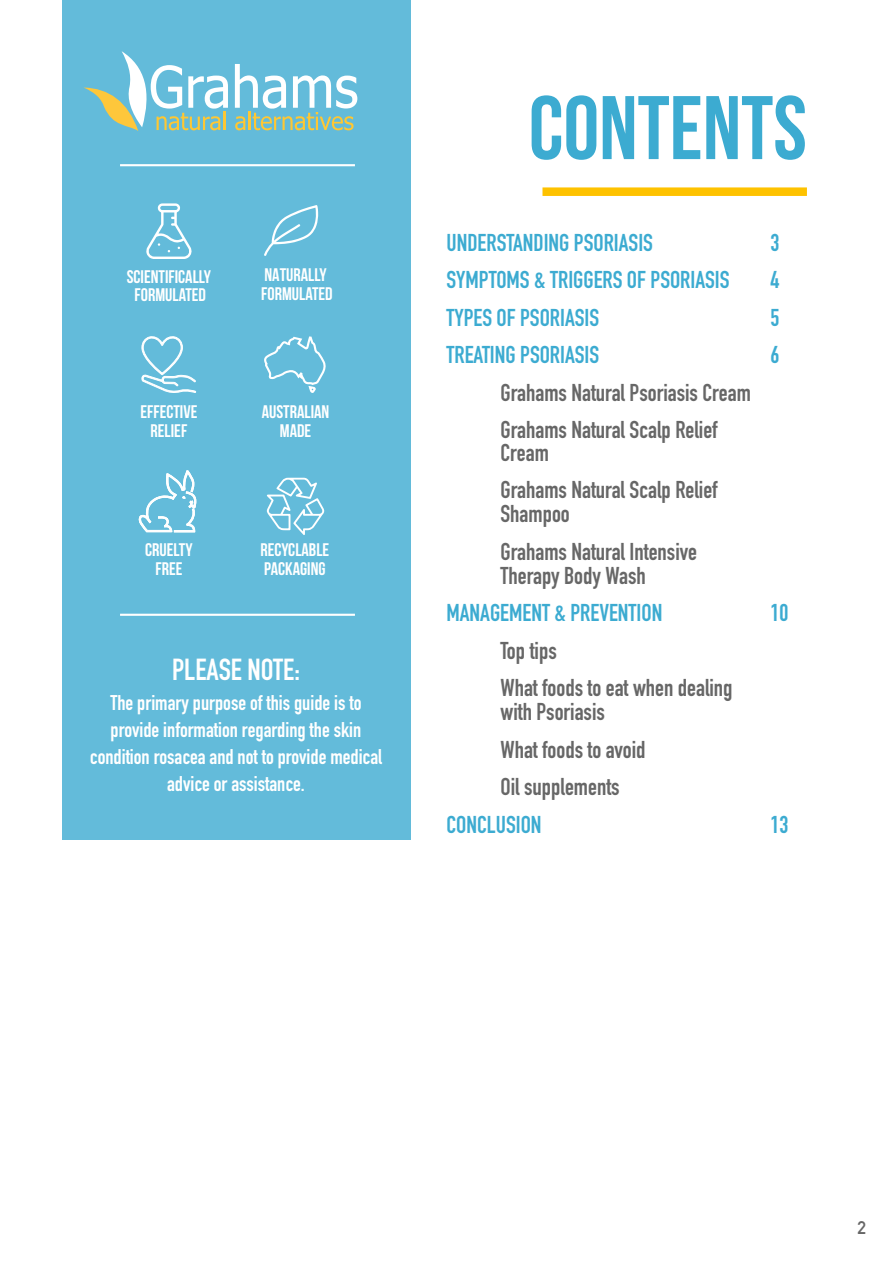
<style>
.page{position:relative;width:893px;height:1263px;background:#fff}
.page>*{position:absolute;margin:0;border:0;box-sizing:border-box;transform-origin:0 0}
.t1{font:700 90px "Bebas Neue";color:#3cabd1}
.t2{font:700 30px "DIN Condensed";color:#fff}
.t3{font:700 24px "DIN Condensed";color:#676767}
.t4{font:700 24px "DIN Condensed";color:#3cabd1}
.t5{font:700 21px/27px "DIN Condensed";color:#fff;text-align:center}
.t6{font:700 18.15px "Bebas Neue";color:#fff}
.t7{font:700 18px "DIN Alternate";color:#676767}
</style>
<div class="page">
<div style="left:62px;top:0;width:348px;height:840px;background:#63bbda"></div>
<svg style="left:146px;top:203px;width:46px;height:56px"></svg>
<svg style="left:264px;top:205px;width:54px;height:51px"></svg>
<svg style="left:141px;top:336px;width:56px;height:57px"></svg>
<svg style="left:264px;top:336px;width:62px;height:57px"></svg>
<svg style="left:267px;top:478px;width:58px;height:57px"></svg>
<svg style="left:139px;top:470px;width:58px;height:62px"></svg>
<svg style="left:84px;top:51px;width:144px;height:80px"></svg>
<hr style="left:223px;top:111px;width:3px;height:19px;background:#fec733">
<svg style="left:235px;top:64px;width:122px;height:66px"></svg>
<hr style="left:120px;top:164px;width:235px;height:2px;background:#fff">
<hr style="left:120px;top:614px;width:235px;height:2px;background:#fff">
<div style="left:542px;top:187px;width:265px;height:9px;background:#fec200"></div>
<p class="t6" style="left:127px;top:267px;width:86px">SCIENTIFICALLY</p>
<p class="t6" style="left:135px;top:285px;width:73px">FORMULATED</p>
<p class="t6" style="left:264px;top:265px;width:64px">NATURALLY</p>
<p class="t6" style="left:261px;top:283px;width:73px">FORMULATED</p>
<p class="t6" style="left:140px;top:402px;width:58px">EFFECTIVE</p>
<p class="t6" style="left:151px;top:420px;width:38px">RELIEF</p>
<p class="t6" style="left:262px;top:402px;width:69px">AUSTRALIAN</p>
<p class="t6" style="left:280px;top:420px;width:33px">MADE</p>
<p class="t6" style="left:145px;top:540px;width:49px">CRUELTY</p>
<p class="t6" style="left:155px;top:558px;width:29px">FREE</p>
<p class="t6" style="left:260px;top:540px;width:70px">RECYCLABLE</p>
<p class="t6" style="left:264px;top:558px;width:63px">PACKAGING</p>
<p class="t2" style="left:172px;top:649px;width:129px">PLEASE NOTE:</p>
<p class="t5" style="left:111px;top:689px;width:252px">The primary purpose of this guide is to</p>
<p class="t5" style="left:90px;top:716px;width:294px">provide information regarding the skin condition rosacea and not to provide medical advice or assistance.</p>
<p class="t1" style="left:529px;top:79px;width:280px">CONTENTS</p>
<p class="t4" style="left:446px;top:226px;width:208px">UNDERSTANDING PSORIASIS</p>
<p class="t4" style="left:770px;top:226px;width:10px">3</p>
<p class="t4" style="left:446px;top:264px;width:285px">SYMPTOMS &amp; TRIGGERS OF PSORIASIS</p>
<p class="t4" style="left:770px;top:264px;width:10px">4</p>
<p class="t4" style="left:446px;top:301px;width:154px">TYPES OF PSORIASIS</p>
<p class="t4" style="left:770px;top:301px;width:10px">5</p>
<p class="t4" style="left:446px;top:339px;width:154px">TREATING PSORIASIS</p>
<p class="t4" style="left:770px;top:339px;width:10px">6</p>
<p class="t3" style="left:500px;top:376px;width:252px">Grahams Natural Psoriasis Cream</p>
<p class="t3" style="left:500px;top:414px;width:219px">Grahams Natural Scalp Relief</p>
<p class="t3" style="left:500px;top:436px;width:50px">Cream</p>
<p class="t3" style="left:500px;top:474px;width:219px">Grahams Natural Scalp Relief</p>
<p class="t3" style="left:500px;top:498px;width:71px">Shampoo</p>
<p class="t3" style="left:500px;top:535px;width:198px">Grahams Natural Intensive</p>
<p class="t3" style="left:500px;top:559px;width:147px">Therapy Body Wash</p>
<p class="t4" style="left:446px;top:597px;width:217px">MANAGEMENT &amp; PREVENTION</p>
<p class="t4" style="left:770px;top:597px;width:19px">10</p>
<p class="t3" style="left:500px;top:634px;width:58px">Top tips</p>
<p class="t3" style="left:500px;top:672px;width:234px">What foods to eat when dealing</p>
<p class="t3" style="left:500px;top:696px;width:106px">with Psoriasis</p>
<p class="t3" style="left:500px;top:733px;width:147px">What foods to avoid</p>
<p class="t3" style="left:500px;top:771px;width:121px">Oil supplements</p>
<p class="t4" style="left:446px;top:808px;width:97px">CONCLUSION</p>
<p class="t4" style="left:770px;top:808px;width:19px">13</p>
<p class="t7" style="left:857px;top:1213px;width:10px">2</p>
</div>
